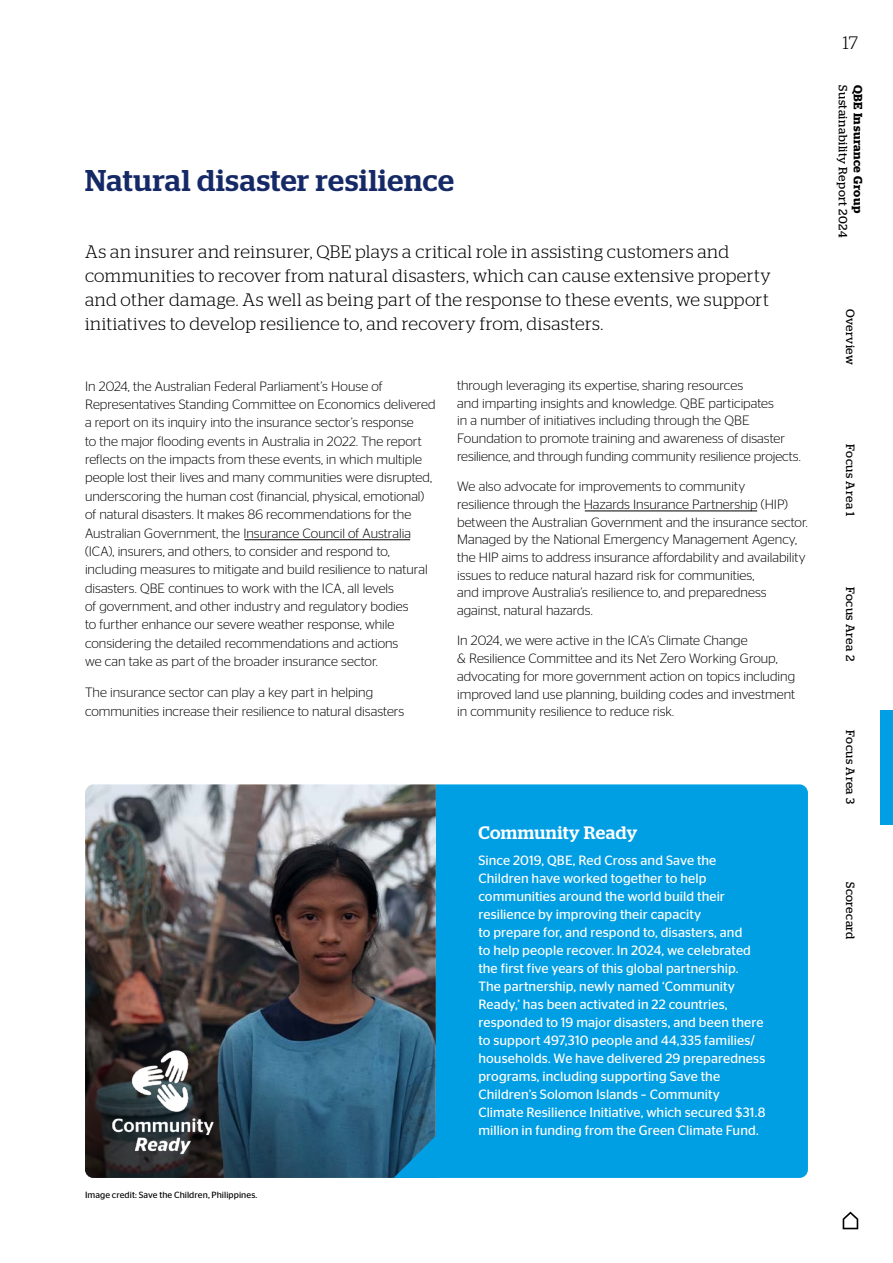
<style>
.page{position:relative;width:893px;height:1263px;background:#fff}
.page>*{position:absolute;margin:0;border:0;box-sizing:border-box;transform-origin:0 0}
.t1{font:500 30px "Stag";letter-spacing:.025em;color:#152967}
.t2{font:300 18px/24px "Stag";letter-spacing:.02em;color:#000}
.t3{font:500 18px "Stag";letter-spacing:.02em;color:#fff}
.t4{font:300 13.5px/18.3px "Stag Sans";color:#000}
.t5{font:13.5px/18px "Stag Sans";letter-spacing:.005em;color:#fff}
.t6{font:12px "Stag";letter-spacing:.04em;color:#000}
.t7{font:600 12px "Stag";letter-spacing:.04em;color:#000}
.t8{font:9px "Stag Sans";letter-spacing:.01em;color:#000}
</style>
<div class="page">
<hr style="left:0;top:0;width:1px;height:1263px;background:#dadada">
<div style="left:436px;top:784px;width:372px;height:394px;background:#009ee3"></div>
<img style="left:347px;top:784px;width:89px;height:394px">
<svg style="left:394px;top:1135px;width:42px;height:43px"></svg>
<img style="left:85px;top:784px;width:262px;height:394px">
<img style="left:85px;top:1047px;width:131px;height:131px">
<svg style="left:843px;top:1211px;width:15px;height:18px"></svg>
<div style="left:880px;top:710px;width:13px;height:114px;background:#009ee3"></div>
<hr style="left:245px;top:539px;width:165px;height:1px;background:#000">
<hr style="left:585px;top:511px;width:172px;height:1px;background:#000">
<h1 class="t1" style="left:85px;top:163px;width:371px">Natural disaster resilience</h1>
<p class="t2" style="left:85px;top:239px;width:687px">As an insurer and reinsurer, QBE plays a critical role in assisting customers and communities to recover from natural disasters, which can cause extensive property and other damage. As well as being part of the response to these events, we support initiatives to develop resilience to, and recovery from, disasters.</p>
<p class="t4" style="left:85px;top:376px;width:352px">In 2024, the Australian Federal Parliament’s House of Representatives Standing Committee on Economics delivered a report on its inquiry into the insurance sector’s response<br>to the major flooding events in Australia in 2022. The report reflects on the impacts from these events, in which multiple people lost their lives and many communities were disrupted, underscoring the human cost (financial, physical, emotional) of natural disasters. It makes 86 recommendations for the Australian Government, the Insurance Council of Australia (ICA), insurers, and others, to consider and respond to, including measures to mitigate and build resilience to natural disasters. QBE continues to work with the ICA, all levels<br>of government, and other industry and regulatory bodies<br>to further enhance our severe weather response, while considering the detailed recommendations and actions<br>we can take as part of the broader insurance sector.</p>
<p class="t4" style="left:85px;top:683px;width:321px">The insurance sector can play a key part in helping communities increase their resilience to natural disasters</p>
<p class="t4" style="left:457px;top:376px;width:345px;line-height:17.7px">through leveraging its expertise, sharing resources<br>and imparting insights and knowledge. QBE participates<br>in a number of initiatives including through the QBE Foundation to promote training and awareness of disaster resilience, and through funding community resilience projects.</p>
<p class="t4" style="left:457px;top:477px;width:352px;line-height:17.7px">We also advocate for improvements to community<br>resilience through the Hazards Insurance Partnership (HIP) between the Australian Government and the insurance sector.<br>Managed by the National Emergency Management Agency, the HIP aims to address insurance affordability and availability issues to reduce natural hazard risk for communities,<br>and improve Australia’s resilience to, and preparedness against, natural hazards.</p>
<p class="t4" style="left:457px;top:632px;width:340px;line-height:17.7px">In 2024, we were active in the ICA’s Climate Change<br>&amp; Resilience Committee and its Net Zero Working Group, advocating for more government action on topics including improved land use planning, building codes and investment in community resilience to reduce risk.</p>
<p class="t8" style="left:85px;top:1189px;width:174px">Image credit: Save the Children, Philippines.</p>
<h2 class="t3" style="left:478px;top:822px;width:161px">Community Ready</h2>
<p class="t5" style="left:478px;top:851px;width:289px">Since 2019, QBE, Red Cross and Save the Children have worked together to help communities around the world build their resilience by improving their capacity<br>to prepare for, and respond to, disasters, and<br>to help people recover. In 2024, we celebrated the first five years of this global partnership.<br>The partnership, newly named ‘Community Ready,’ has been activated in 22 countries, responded to 19 major disasters, and been there to support 497,310 people and 44,335 families/ households. We have delivered 29 preparedness programs, including supporting Save the Children’s Solomon Islands – Community Climate Resilience Initiative, which secured $31.8 million in funding from the Green Climate Fund.</p>
<h2 class="t2" style="left:843px;top:30px;width:16px">17</h2>
<p class="t6" style="left:850px;top:85px;width:154px;rotate:90deg">Sustainability Report 2024</p>
<p class="t7" style="left:865px;top:85px;width:129px;rotate:90deg">QBE Insurance Group</p>
<p class="t6" style="left:857px;top:309px;width:58px;rotate:90deg">Overview</p>
<p class="t6" style="left:857px;top:444px;width:73px;rotate:90deg">Focus Area 1</p>
<p class="t6" style="left:857px;top:587px;width:75px;rotate:90deg">Focus Area 2</p>
<p class="t6" style="left:857px;top:730px;width:75px;rotate:90deg">Focus Area 3</p>
<p class="t6" style="left:857px;top:882px;width:59px;rotate:90deg">Scorecard</p>
</div>
